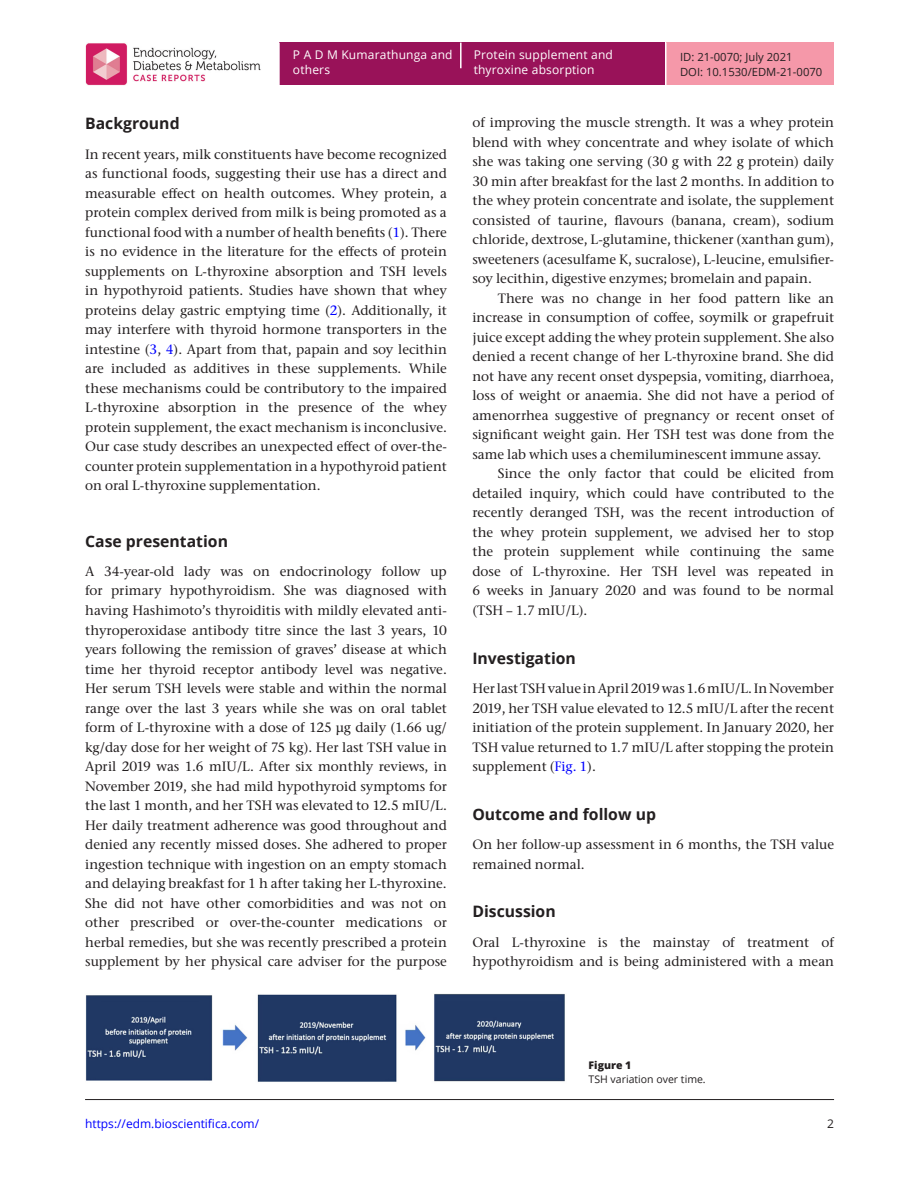
<style>
.page{position:relative;width:919px;height:1187px;background:#fff}
.page>*{position:absolute;margin:0;border:0;box-sizing:border-box;transform-origin:0 0}
.t1{font:700 15.75px "Open Sans";color:#231f20}
.TXT{font:500 13.5px/19.5px "Stone Serif ITC Pro";color:#231f20;text-align:justify}
.TXI{font:500 13.5px/19.5px "Stone Serif ITC Pro";color:#231f20;text-align:justify}
.t2{font:12px/14.7px "Open Sans";letter-spacing:.015em;color:#fff}
.t3{font:12px "Open Sans";color:#00f}
.t4{font:12px "Open Sans";color:#231f20}
.t5{font:11.25px "Open Sans";color:#231f20}
.FC{font:10.5px "Open Sans";color:#231f20}
.FC-2{font:800 10.5px "Open Sans";color:#231f20}
.s1{color:#00f}
</style>
<div class="page">
<div style="left:280px;top:43px;width:385px;height:42px;background:#991259"></div>
<div style="left:666px;top:43px;width:167px;height:42px;background:#f598a9"></div>
<svg style="left:460px;top:43px;width:1px;height:25px"></svg>
<img style="left:85px;top:43px;width:176px;height:42px">
<hr style="left:85px;top:1099px;width:749px;height:1px;background:#231f20">
<img style="left:85px;top:993px;width:480px;height:89px">
<p class="t2" style="left:293px;top:47px;width:161px">P A D M Kumarathunga and others</p>
<p class="t2" style="left:473px;top:47px;width:141px">Protein supplement and thyroxine absorption</p>
<p class="t5" style="left:680px;top:50px;width:114px">ID: 21-0070; July 2021</p>
<p class="t5" style="left:680px;top:64px;width:144px">DOI: 10.1530/EDM-21-0070</p>
<h1 class="t1" style="left:85px;top:112px;width:96px">Background</h1>
<p class="TXT" style="left:85px;top:144px;width:363px">In recent years, milk constituents have become recognized as functional foods, suggesting their use has a direct and measurable effect on health outcomes. Whey protein, a protein complex derived from milk is being promoted as a functional food with a number of health benefits (<span class="s1">1</span>). There is no evidence in the literature for the effects of protein supplements on L-thyroxine absorption and TSH levels in hypothyroid patients. Studies have shown that whey proteins delay gastric emptying time (<span class="s1">2</span>). Additionally, it may interfere with thyroid hormone transporters in the intestine (<span class="s1">3</span>, <span class="s1">4</span>). Apart from that, papain and soy lecithin are included as additives in these supplements. While these mechanisms could be contributory to the impaired L-thyroxine absorption in the presence of the whey protein supplement, the exact mechanism is inconclusive.<br>Our case study describes an unexpected effect of over-the&shy;counter protein supplementation in a hypothyroid patient on oral L-thyroxine supplementation.</p>
<h1 class="t1" style="left:85px;top:530px;width:144px">Case presentation</h1>
<p class="TXT" style="left:85px;top:561px;width:363px">A 34-year-old lady was on endocrinology follow up for primary hypothyroidism. She was diagnosed with having Hashimoto’s thyroiditis with mildly elevated anti&shy;thyroperoxidase antibody titre since the last 3 years, 10 years following the remission of graves’ disease at which time her thyroid receptor antibody level was negative.<br>Her serum TSH levels were stable and within the normal range over the last 3 years while she was on oral tablet form of L-thyroxine with a dose of 125 µg daily (1.66 ug/ kg/day dose for her weight of 75 kg). Her last TSH value in April 2019 was 1.6 mIU/L. After six monthly reviews, in November 2019, she had mild hypothyroid symptoms for the last 1 month, and her TSH was elevated to 12.5 mIU/L.<br>Her daily treatment adherence was good throughout and denied any recently missed doses. She adhered to proper ingestion technique with ingestion on an empty stomach and delaying breakfast for 1 h after taking her L-thyroxine.<br>She did not have other comorbidities and was not on other prescribed or over-the-counter medications or herbal remedies, but she was recently prescribed a protein supplement by her physical care adviser for the purpose</p>
<p class="TXT" style="left:472px;top:113px;width:363px">of improving the muscle strength. It was a whey protein blend with whey concentrate and whey isolate of which she was taking one serving (30 g with 22 g protein) daily 30 min after breakfast for the last 2 months. In addition to the whey protein concentrate and isolate, the supplement consisted of taurine, flavours (banana, cream), sodium chloride, dextrose, L-glutamine, thickener (xanthan gum), sweeteners (acesulfame K, sucralose), L-leucine, emulsifier&shy;soy lecithin, digestive enzymes; bromelain and papain.</p>
<p class="TXI" style="left:472px;top:288px;width:363px;text-indent:26px">There was no change in her food pattern like an increase in consumption of coffee, soymilk or grapefruit juice except adding the whey protein supplement. She also denied a recent change of her L-thyroxine brand. She did not have any recent onset dyspepsia, vomiting, diarrhoea, loss of weight or anaemia. She did not have a period of amenorrhea suggestive of pregnancy or recent onset of significant weight gain. Her TSH test was done from the same lab which uses a chemiluminescent immune assay.</p>
<p class="TXI" style="left:472px;top:464px;width:363px;text-indent:26px">Since the only factor that could be elicited from detailed inquiry, which could have contributed to the recently deranged TSH, was the recent introduction of the whey protein supplement, we advised her to stop the protein supplement while continuing the same dose of L-thyroxine. Her TSH level was repeated in 6 weeks in January 2020 and was found to be normal (TSH – 1.7 mIU/L).</p>
<h1 class="t1" style="left:472px;top:647px;width:105px">Investigation</h1>
<p class="TXT" style="left:472px;top:678px;width:363px">Her last TSH value in April 2019 was 1.6 mIU/L. In November 2019, her TSH value elevated to 12.5 mIU/L after the recent initiation of the protein supplement. In January 2020, her TSH value returned to 1.7 mIU/L after stopping the protein supplement (<span class="s1">Fig. 1</span>).</p>
<h1 class="t1" style="left:472px;top:803px;width:185px">Outcome and follow up</h1>
<p class="TXT" style="left:472px;top:834px;width:363px">On her follow-up assessment in 6 months, the TSH value remained normal.</p>
<h1 class="t1" style="left:472px;top:900px;width:85px">Discussion</h1>
<p class="TXT" style="left:472px;top:932px;width:363px">Oral L-thyroxine is the mainstay of treatment of hypothyroidism and is being administered with a mean</p>
<p class="FC-2" style="left:588px;top:1056px;width:44px">Figure 1</p>
<p class="FC" style="left:588px;top:1072px;width:119px">TSH variation over time.</p>
<p class="t3" style="left:85px;top:1115px;width:176px">https://edm.bioscientifica.com/</p>
<p class="t4" style="left:827px;top:1115px;width:8px">2</p>
</div>
